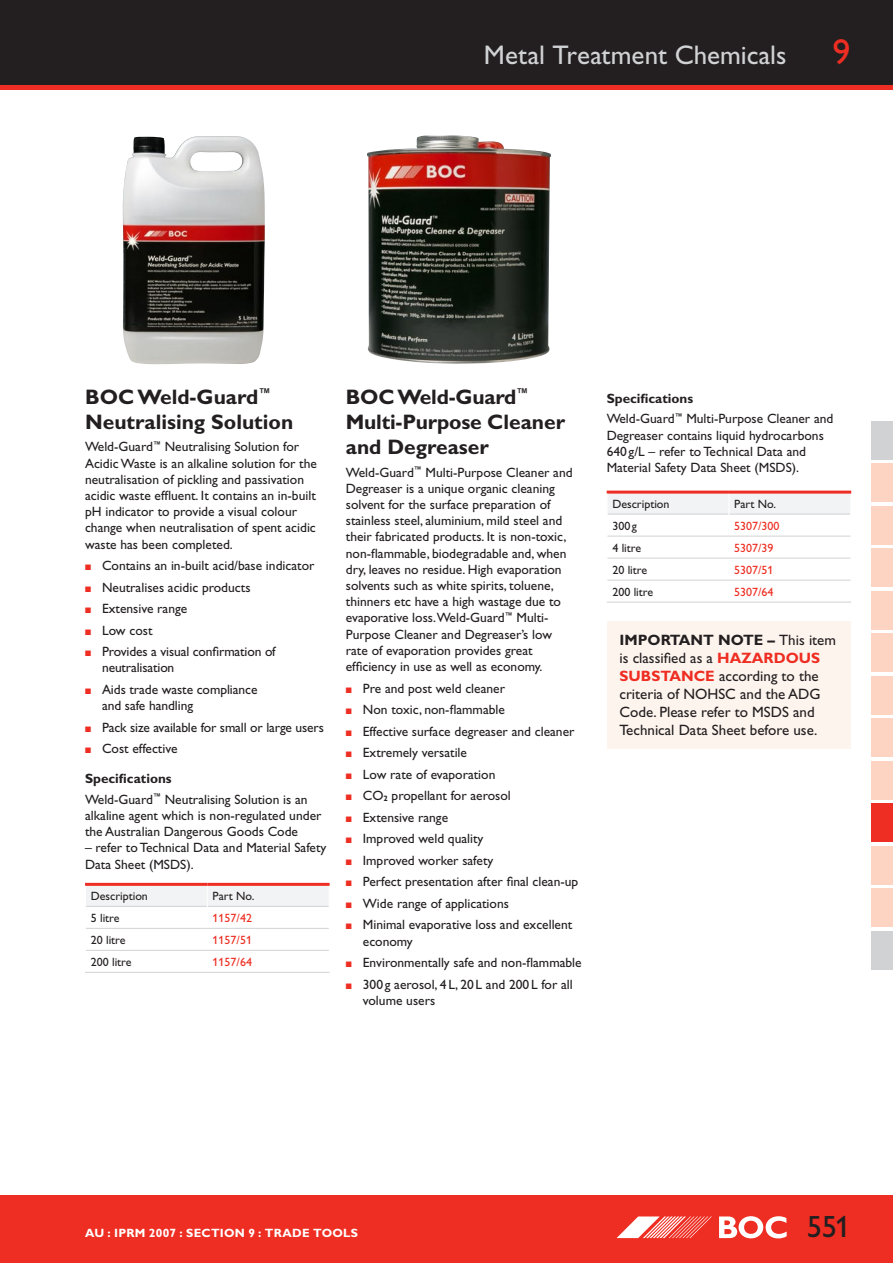
<style>
.page{position:relative;width:893px;height:1263px;background:#fff}
.page>*{position:absolute;margin:0;border:0;box-sizing:border-box;transform-origin:0 0}
.t1{font:36px "Gill Alt One";color:#ee2e22}
.t2{font:30.75px "Gill Alt One";color:#231f20}
.t3{font:27px "Gill Alt One";color:#d1d2d4}
.t4{font:700 21px/25.2px "Gill Alt One";color:#231f20}
.t5{font:15px/18px "Gill Alt One";color:#231f20}
.t6{font:700 15px "Gill Alt One";color:#231f20}
.t7{font:13.5px/16.2px "Gill Alt One";color:#231f20}
.t8{font:12px "Gill Alt One";color:#231f20}
.t9{font:12px "Gill Alt One";color:#ee2e22}
.t10{font:700 12px "Gill Alt One";letter-spacing:.02em;color:#fff}
.t11{font:7.8px "Zapf Dingbats";color:#ee2e22}
.s1{font-weight:700}
.s2{font-weight:700;font-size:7.8px}
.s3{font-weight:700;color:#ee2e22}
</style>
<div class="page">
<div style="left:0;top:1195px;width:893px;height:68px;background:#ee2e22"></div>
<div style="left:0;top:0;width:893px;height:85px;background:#231f20"></div>
<svg style="left:617px;top:1216px;width:170px;height:22px"></svg>
<hr style="left:0;top:85px;width:893px;height:4px;background:#ee2e22">
<img style="left:123px;top:136px;width:142px;height:228px">
<hr style="left:85px;top:883px;width:122px;height:3px;background:#ee2e22">
<hr style="left:207px;top:883px;width:123px;height:3px;background:#ee2e22">
<svg style="left:85px;top:884px;width:245px;height:67px"></svg>
<hr style="left:85px;top:972px;width:122px;height:1px;background:#d1d2d4">
<hr style="left:207px;top:972px;width:123px;height:1px;background:#d1d2d4">
<img style="left:367px;top:135px;width:184px;height:229px">
<hr style="left:607px;top:491px;width:122px;height:3px;background:#ee2e22">
<hr style="left:729px;top:491px;width:122px;height:3px;background:#ee2e22">
<svg style="left:607px;top:493px;width:244px;height:109px"></svg>
<hr style="left:607px;top:602px;width:122px;height:1px;background:#d1d2d4">
<hr style="left:729px;top:602px;width:122px;height:1px;background:#d1d2d4">
<div style="left:607px;top:621px;width:243px;height:127px;background:#fdf4ee"></div>
<div style="left:872px;top:421px;width:21px;height:38px;background:#d1d2d4"></div>
<div style="left:872px;top:463px;width:21px;height:39px;background:#fcd4c1"></div>
<div style="left:872px;top:506px;width:21px;height:38px;background:#fcd4c1"></div>
<div style="left:872px;top:549px;width:21px;height:38px;background:#fcd4c1"></div>
<div style="left:872px;top:591px;width:21px;height:38px;background:#fcd4c1"></div>
<div style="left:872px;top:634px;width:21px;height:38px;background:#fcd4c1"></div>
<div style="left:872px;top:676px;width:21px;height:38px;background:#fcd4c1"></div>
<div style="left:872px;top:719px;width:21px;height:38px;background:#fcd4c1"></div>
<div style="left:872px;top:761px;width:21px;height:38px;background:#fcd4c1"></div>
<div style="left:872px;top:804px;width:21px;height:38px;background:#ee2e22"></div>
<div style="left:872px;top:846px;width:21px;height:38px;background:#fcd4c1"></div>
<div style="left:872px;top:889px;width:21px;height:38px;background:#fcd4c1"></div>
<div style="left:872px;top:931px;width:21px;height:38px;background:#d1d2d4"></div>
<h3 class="t3" style="left:484px;top:39px;width:304px">Metal Treatment Chemicals</h3>
<h1 class="t1" style="left:832px;top:31px;width:19px">9</h1>
<h3 class="t4" style="left:85px;top:384px;width:210px">BOC Weld-Guard<sup>™<br></sup>Neutralising Solution</h3>
<p class="t7" style="left:85px;top:439px;width:233px">Weld-Guard<sup>™</sup> Neutralising Solution for Acidic Waste is an alkaline solution for the neutralisation of pickling and passivation acidic waste effluent. It contains an in-built pH indicator to provide a visual colour change when neutralisation of spent acidic waste has been completed.</p>
<p class="t7" style="left:102px;top:555px;width:214px;line-height:21.5px">Contains an in-built acid/base indicator<br>Neutralises acidic products<br>Extensive range<br>Low cost<br>Provides a visual confirmation of</p>
<p class="t7" style="left:102px;top:657px;width:157px;line-height:21.5px">neutralisation<br>Aids trade waste compliance</p>
<p class="t7" style="left:102px;top:695px;width:223px;line-height:21.5px">and safe handling<br>Pack size available for small or large users<br>Cost effective</p>
<p class="t7" style="left:85px;top:768px;width:224px;line-height:20.4px"><span class="s1">Specifications<br></span>Weld-Guard<sup>™</sup> Neutralising Solution is an</p>
<p class="t7" style="left:85px;top:807px;width:238px">alkaline agent which is non-regulated under the Australian Dangerous Goods Code</p>
<p class="t7" style="left:85px;top:839px;width:243px">– refer to Technical Data and Material Safety<br>Data Sheet (MSDS).</p>
<p class="t8" style="left:91px;top:889px;width:59px">Description</p>
<p class="t8" style="left:213px;top:889px;width:43px">Part No.</p>
<p class="t8" style="left:91px;top:911px;width:30px">5 litre</p>
<p class="t9" style="left:213px;top:911px;width:41px">1157/42</p>
<p class="t8" style="left:91px;top:933px;width:36px">20 litre</p>
<p class="t9" style="left:213px;top:933px;width:41px">1157/51</p>
<p class="t8" style="left:91px;top:955px;width:42px">200 litre</p>
<p class="t9" style="left:213px;top:955px;width:41px">1157/64</p>
<p class="t11" style="left:85px;top:564px;width:7px">■</p>
<p class="t11" style="left:85px;top:585px;width:7px">■</p>
<p class="t11" style="left:85px;top:607px;width:7px">■</p>
<p class="t11" style="left:85px;top:628px;width:7px">■</p>
<p class="t11" style="left:85px;top:650px;width:7px">■</p>
<p class="t11" style="left:85px;top:687px;width:7px">■</p>
<p class="t11" style="left:85px;top:725px;width:7px">■</p>
<p class="t11" style="left:85px;top:747px;width:7px">■</p>
<h3 class="t4" style="left:346px;top:384px;width:221px">BOC Weld-Guard<sup>™<br></sup>Multi-Purpose Cleaner and Degreaser</h3>
<p class="t7" style="left:346px;top:464px;width:228px">Weld-Guard<sup>™</sup> Multi-Purpose Cleaner and Degreaser is a unique organic cleaning solvent for the surface preparation of stainless steel, aluminium, mild steel and their fabricated products. It is non-toxic, non-flammable, biodegradable and, when dry, leaves no residue. High evaporation solvents such as white spirits, toluene, thinners etc have a high wastage due to evaporative loss.Weld-Guard<sup>™</sup> Multi-Purpose Cleaner and Degreaser’s low rate of evaporation provides great efficiency in use as well as economy.</p>
<p class="t7" style="left:363px;top:677px;width:217px;line-height:21.5px">Pre and post weld cleaner<br>Non toxic, non-flammable<br>Effective surface degreaser and cleaner<br>Extremely versatile<br>Low rate of evaporation<br>CO<span class="s2">2</span> propellant for aerosol<br>Extensive range<br>Improved weld quality<br>Improved worker safety<br>Perfect presentation after final clean-up<br>Wide range of applications<br>Minimal evaporative loss and excellent</p>
<p class="t7" style="left:363px;top:930px;width:220px;line-height:21.5px">economy<br>Environmentally safe and non-flammable<br>300g aerosol, 4L, 20L and 200 L for all</p>
<p class="t7" style="left:363px;top:992px;width:74px">volume users</p>
<p class="t11" style="left:346px;top:686px;width:7px">■</p>
<p class="t11" style="left:346px;top:708px;width:7px">■</p>
<p class="t11" style="left:346px;top:729px;width:7px">■</p>
<p class="t11" style="left:346px;top:751px;width:7px">■</p>
<p class="t11" style="left:346px;top:772px;width:7px">■</p>
<p class="t11" style="left:346px;top:794px;width:7px">■</p>
<p class="t11" style="left:346px;top:815px;width:7px">■</p>
<p class="t11" style="left:346px;top:837px;width:7px">■</p>
<p class="t11" style="left:346px;top:858px;width:7px">■</p>
<p class="t11" style="left:346px;top:880px;width:7px">■</p>
<p class="t11" style="left:346px;top:901px;width:7px">■</p>
<p class="t11" style="left:346px;top:923px;width:7px">■</p>
<p class="t11" style="left:346px;top:960px;width:7px">■</p>
<p class="t11" style="left:346px;top:982px;width:7px">■</p>
<p class="t7" style="left:607px;top:388px;width:228px;line-height:20.4px"><span class="s1">Specifications<br></span>Weld-Guard<sup>™</sup> Multi-Purpose Cleaner and</p>
<p class="t7" style="left:607px;top:427px;width:219px">Degreaser contains liquid hydrocarbons<br>640 g/L – refer to Technical Data and<br>Material Safety Data Sheet (MSDS).</p>
<p class="t8" style="left:612px;top:497px;width:59px">Description</p>
<p class="t8" style="left:734px;top:497px;width:43px">Part No.</p>
<p class="t8" style="left:612px;top:519px;width:26px">300g</p>
<p class="t9" style="left:734px;top:519px;width:47px">5307/300</p>
<p class="t8" style="left:612px;top:541px;width:30px">4 litre</p>
<p class="t9" style="left:734px;top:541px;width:41px">5307/39</p>
<p class="t8" style="left:612px;top:563px;width:36px">20 litre</p>
<p class="t9" style="left:734px;top:563px;width:41px">5307/51</p>
<p class="t8" style="left:612px;top:585px;width:42px">200 litre</p>
<p class="t9" style="left:734px;top:585px;width:41px">5307/64</p>
<p class="t6" style="left:619px;top:631px;width:111px">IMPORTANT NOTE</p>
<p class="t5" style="left:619px;top:631px;width:218px;text-indent:148px"><span class="s1">–</span> This item is classified as a <span class="s3">HAZARDO US<br>SUBSTANCE</span></p>
<p class="t5" style="left:619px;top:667px;width:203px;text-indent:100px">according to the criteria of NOHSC and the ADG<br>Code. Please refer to MSDS and<br>Technical Data Sheet before use.</p>
<p class="t10" style="left:85px;top:1226px;width:272px">AU : IPRM 2007 : Secti on 9 : trade tools</p>
<h2 class="t2" style="left:807px;top:1209px;width:45px">551</h2>
</div>
